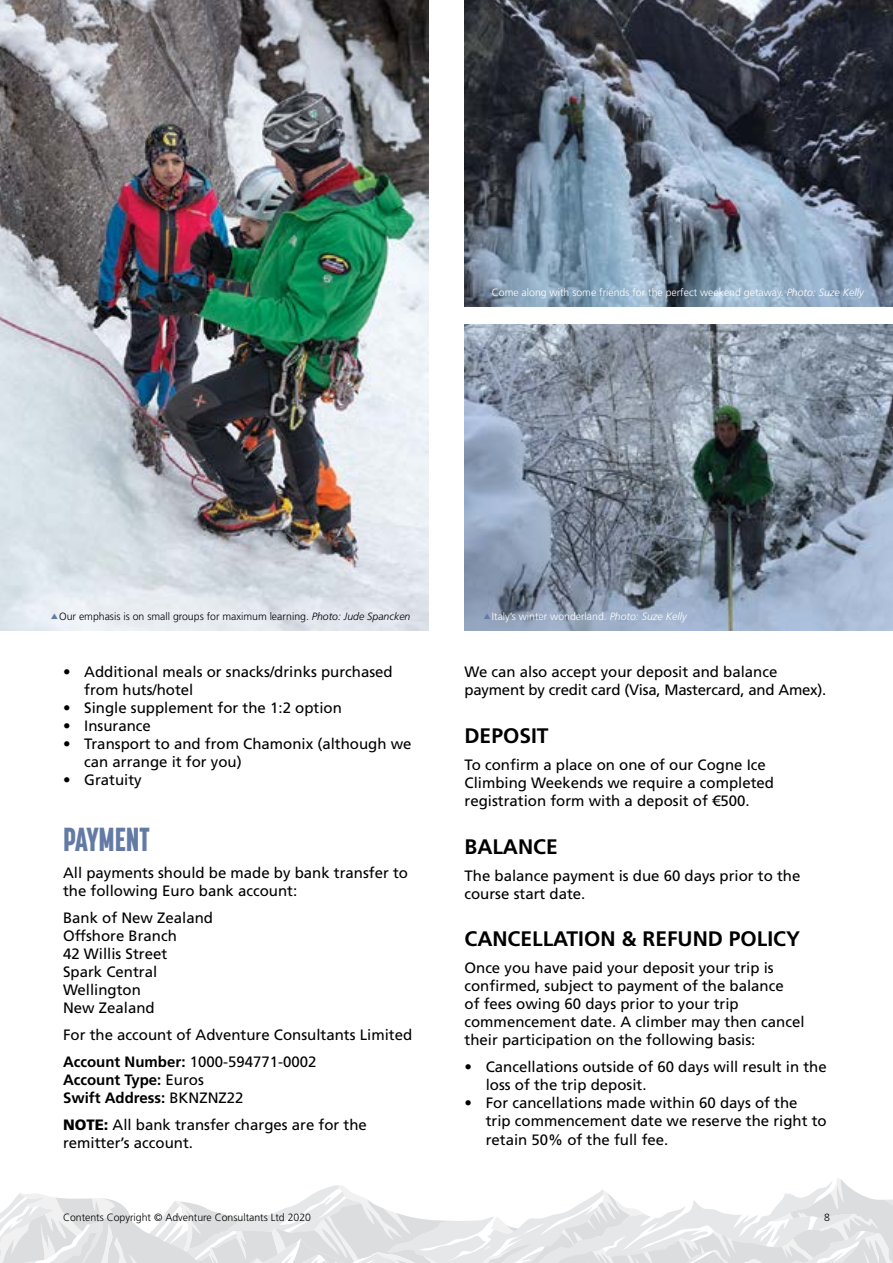
<style>
.page{position:relative;width:893px;height:1263px;background:#fff}
.page>*{position:absolute;margin:0;border:0;box-sizing:border-box;transform-origin:0 0}
.t1{font:800 33px "Korolev Compressed";color:#637ba4}
.t2{font:700 21px "Frutiger LT Std";color:#000}
.t3{font:15px/18px "Frutiger LT Std";color:#000}
.t4{font:700 15px/18px "Frutiger LT Std";color:#000}
.t5{font:300 10.5px "Frutiger LT Std";color:#000}
.t6{font:300 10.5px "Frutiger LT Std";color:#fff}
.s1{font-style:italic}
.s2{font-weight:700}
.s3{font-weight:400}
.s4{font-weight:900}
</style>
<div class="page">
<svg style="left:0;top:1178px;width:893px;height:85px"></svg>
<img style="left:464px;top:0;width:429px;height:306px">
<img style="left:0;top:0;width:428px;height:630px">
<img style="left:464px;top:324px;width:429px;height:306px">
<svg style="left:484px;top:289px;width:6px;height:6px"></svg>
<svg style="left:51px;top:613px;width:7px;height:6px"></svg>
<svg style="left:484px;top:613px;width:6px;height:6px"></svg>
<p class="t6" style="left:492px;top:287px;width:373px">Come along with some friends for the perfect weekend getaway. <span class="s1">Photo: Suze Kelly</span></p>
<p class="t5" style="left:59px;top:611px;width:353px">Our emphasis is on small groups for maximum learning. <span class="s1">Photo: Jude Spancken</span></p>
<p class="t6" style="left:492px;top:611px;width:196px">Italy’s winter wonderland. <span class="s1">Photo: Suze Kelly</span></p>
<p class="t3" style="left:84px;top:663px;width:310px;text-indent:-21px">• Additional meals or snacks/drinks purchased from huts/hotel</p>
<p class="t3" style="left:63px;top:699px;width:280px">• Single supplement for the 1:2 option</p>
<p class="t3" style="left:63px;top:717px;width:89px">• Insurance</p>
<p class="t3" style="left:84px;top:735px;width:329px;text-indent:-21px">• Transport to and from Chamonix (although we can arrange it for you)</p>
<p class="t3" style="left:63px;top:771px;width:80px">• Gratuity</p>
<h1 class="t1" style="left:63px;top:820px;width:88px">PAYMENT</h1>
<p class="t3" style="left:63px;top:864px;width:347px">All payments should be made by bank transfer to the following Euro bank account:</p>
<p class="t3" style="left:63px;top:909px;width:152px">Bank of New Zealand<br>Offshore Branch<br>42 Willis Street<br>Spark Central<br>Wellington<br>New Zealand</p>
<p class="t3" style="left:63px;top:1022px;width:351px;line-height:27px">For the account of Adventure Consultants Limited<br><span class="s2">Account Number:</span> 1000-594771-0002</p>
<p class="t4" style="left:63px;top:1071px;width:182px">Account Type: <span class="s3">Euros<br></span>Swift Address: <span class="s3">BKNZNZ22</span></p>
<p class="t3" style="left:63px;top:1116px;width:305px"><span class="s4">NOTE:</span> All bank transfer charges are for the remitter’s account.</p>
<p class="t3" style="left:464px;top:663px;width:363px">We can also accept your deposit and balance payment by credit card (Visa, Mastercard, and Amex).</p>
<h2 class="t2" style="left:464px;top:723px;width:86px">DEPOSIT</h2>
<p class="t3" style="left:464px;top:756px;width:311px">To confirm a place on one of our Cogne Ice<br>Climbing Weekends we require a completed registration form with a deposit of €500.</p>
<h2 class="t2" style="left:464px;top:834px;width:95px">BALANCE</h2>
<p class="t3" style="left:464px;top:867px;width:337px">The balance payment is due 60 days prior to the course start date.</p>
<h2 class="t2" style="left:464px;top:927px;width:337px">CANCELLATION &amp; REFUND POLICY</h2>
<p class="t3" style="left:464px;top:959px;width:342px">Once you have paid your deposit your trip is confirmed, subject to payment of the balance<br>of fees owing 60 days prior to your trip commencement date. A climber may then cancel their participation on the following basis:</p>
<p class="t3" style="left:486px;top:1058px;width:342px;text-indent:-21px">• Cancellations outside of 60 days will result in the loss of the trip deposit.</p>
<p class="t3" style="left:486px;top:1094px;width:342px;text-indent:-21px">• For cancellations made within 60 days of the<br>trip commencement date we reserve the right to retain 50% of the full fee.</p>
<p class="t5" style="left:63px;top:1211px;width:250px">Contents Copyright © Adventure Consultants Ltd 2020</p>
<p class="t5" style="left:824px;top:1211px;width:7px">8</p>
</div>
